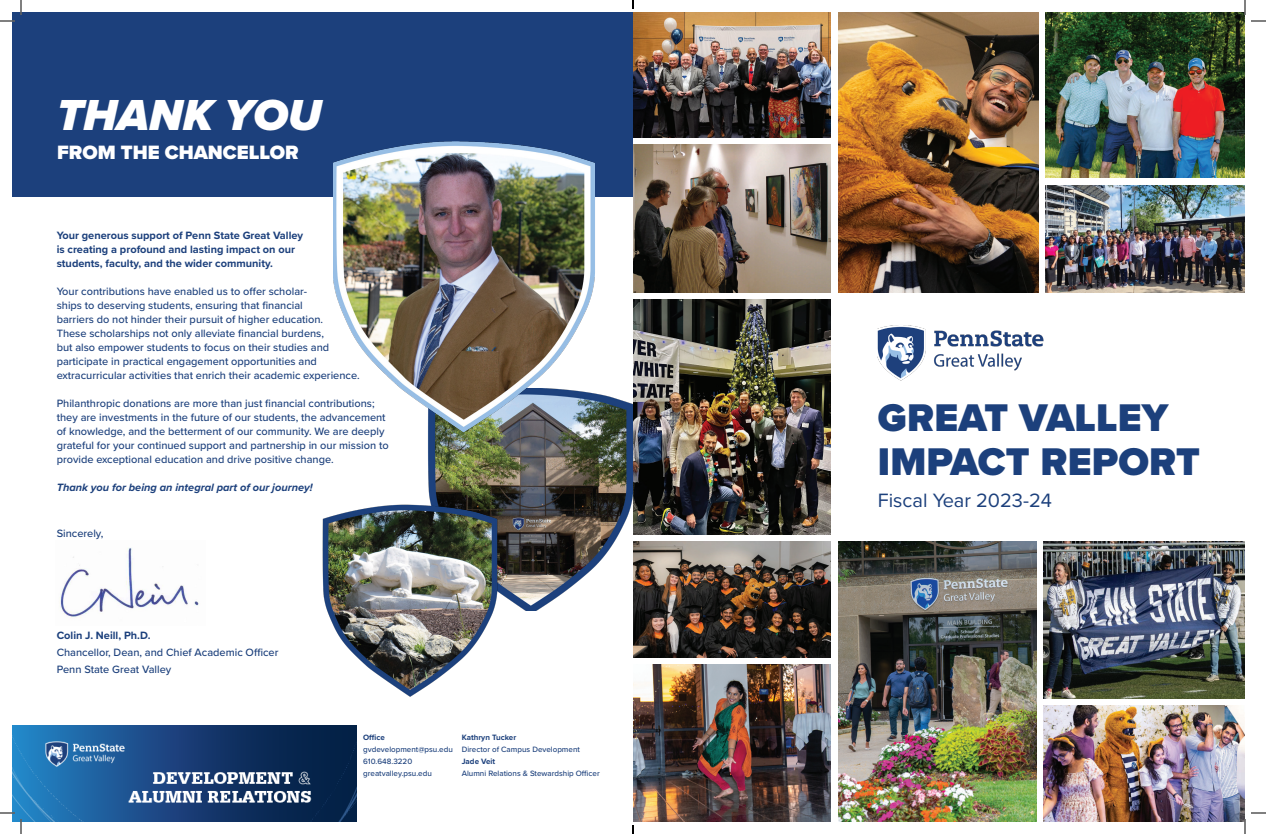
<style>
.page{position:relative;width:1266px;height:834px;background:#fff}
.page>*{position:absolute;margin:0;border:0;box-sizing:border-box;transform-origin:0 0}
.t1{font:italic 900 45px "Proxima Nova";color:#fff}
.t2{font:900 40px "Proxima Nova";letter-spacing:.005em;color:#1c407c}
.t3{font:20px "Proxima Nova";color:#1c407c}
.t4{font:900 20px "Proxima Nova";color:#fff}
.t5{font:500 11px/14px "Proxima Nova";color:#1c407c}
.t6{font:700 11px "Proxima Nova";color:#1c407c}
.t7{font:italic 700 11px "Proxima Nova";color:#1c407c}
.t8{font:500 8px "Proxima Nova";color:#1c407c}
.t9{font:700 8px "Proxima Nova";color:#1c407c}
</style>
<div class="page">
<img style="left:878px;top:325px;width:166px;height:56px">
<img style="left:1046px;top:12px;width:199px;height:166px">
<img style="left:633px;top:145px;width:198px;height:147px">
<img style="left:838px;top:12px;width:201px;height:280px">
<img style="left:633px;top:12px;width:198px;height:126px">
<img style="left:1046px;top:186px;width:199px;height:106px">
<img style="left:633px;top:664px;width:198px;height:158px">
<img style="left:633px;top:542px;width:198px;height:115px">
<img style="left:838px;top:542px;width:198px;height:280px">
<img style="left:1043px;top:542px;width:202px;height:156px">
<img style="left:1043px;top:705px;width:202px;height:117px">
<img style="left:633px;top:300px;width:198px;height:234px">
<img style="left:428px;top:393px;width:205px;height:218px">
<img style="left:322px;top:503px;width:176px;height:194px">
<div style="left:12px;top:12px;width:621px;height:185px;background:#1c407c"></div>
<img style="left:60px;top:548px;width:139px;height:70px">
<img style="left:12px;top:726px;width:345px;height:96px">
<img style="left:333px;top:141px;width:262px;height:292px">
<svg style="left:0;top:0;width:22px;height:22px"></svg>
<svg style="left:0;top:812px;width:22px;height:22px"></svg>
<svg style="left:1244px;top:0;width:22px;height:22px"></svg>
<svg style="left:1244px;top:812px;width:22px;height:22px"></svg>
<svg style="left:632px;top:0;width:2px;height:9px"></svg>
<svg style="left:632px;top:825px;width:2px;height:9px"></svg>
<p class="t1" style="left:57px;top:82px;width:267px">THANK YOU</p>
<p class="t4" style="left:57px;top:138px;width:243px">FROM THE CHANCELLOR</p>
<p class="t6" style="left:57px;top:227px;width:248px">Your generous support of Penn State Great Valley</p>
<p class="t6" style="left:57px;top:241px;width:240px">is creating a profound and lasting impact on our</p>
<p class="t6" style="left:57px;top:255px;width:218px">students, faculty, and the wider community.</p>
<p class="t5" style="left:57px;top:284px;width:274px">Your contributions have enabled us to offer scholar&shy;ships to deserving students, ensuring that financial barriers do not hinder their pursuit of higher education.<br>These scholarships not only alleviate financial burdens, but also empower students to focus on their studies and participate in practical engagement opportunities and</p>
<p class="t5" style="left:57px;top:368px;width:305px">extracurricular activities that enrich their academic experience.</p>
<p class="t5" style="left:57px;top:396px;width:320px">Philanthropic donations are more than just financial contributions;</p>
<p class="t5" style="left:57px;top:410px;width:330px">they are investments in the future of our students, the advancement</p>
<p class="t5" style="left:57px;top:424px;width:333px">of knowledge, and the betterment of our community. We are deeply grateful for your continued support and partnership in our mission to</p>
<p class="t5" style="left:57px;top:452px;width:279px">provide exceptional education and drive positive change.</p>
<p class="t7" style="left:57px;top:479px;width:257px">Thank you for being an integral part of our journey!</p>
<p class="t5" style="left:57px;top:526px;width:48px">Sincerely,</p>
<p class="t6" style="left:57px;top:627px;width:95px">Colin J. Neill, Ph.D.</p>
<p class="t5" style="left:57px;top:645px;width:223px">Chancellor, Dean, and Chief Academic Officer</p>
<p class="t5" style="left:57px;top:662px;width:116px">Penn State Great Valley</p>
<p class="t9" style="left:363px;top:731px;width:23px">Office</p>
<p class="t8" style="left:363px;top:743px;width:91px">gvdevelopment@psu.edu</p>
<p class="t8" style="left:363px;top:755px;width:51px">610.648.3220</p>
<p class="t8" style="left:363px;top:767px;width:70px">greatvalley.psu.edu</p>
<p class="t9" style="left:462px;top:731px;width:56px">Kathryn Tucker</p>
<p class="t8" style="left:462px;top:743px;width:120px">Director of Campus Development</p>
<p class="t9" style="left:462px;top:755px;width:35px">Jade Veit</p>
<p class="t8" style="left:462px;top:767px;width:139px">Alumni Relations &amp; Stewardship Officer</p>
<p class="t2" style="left:878px;top:387px;width:292px">GREAT VALLEY</p>
<p class="t2" style="left:878px;top:431px;width:324px">IMPACT REPORT</p>
<p class="t3" style="left:878px;top:485px;width:176px">Fiscal Year 2023-24</p>
</div>
